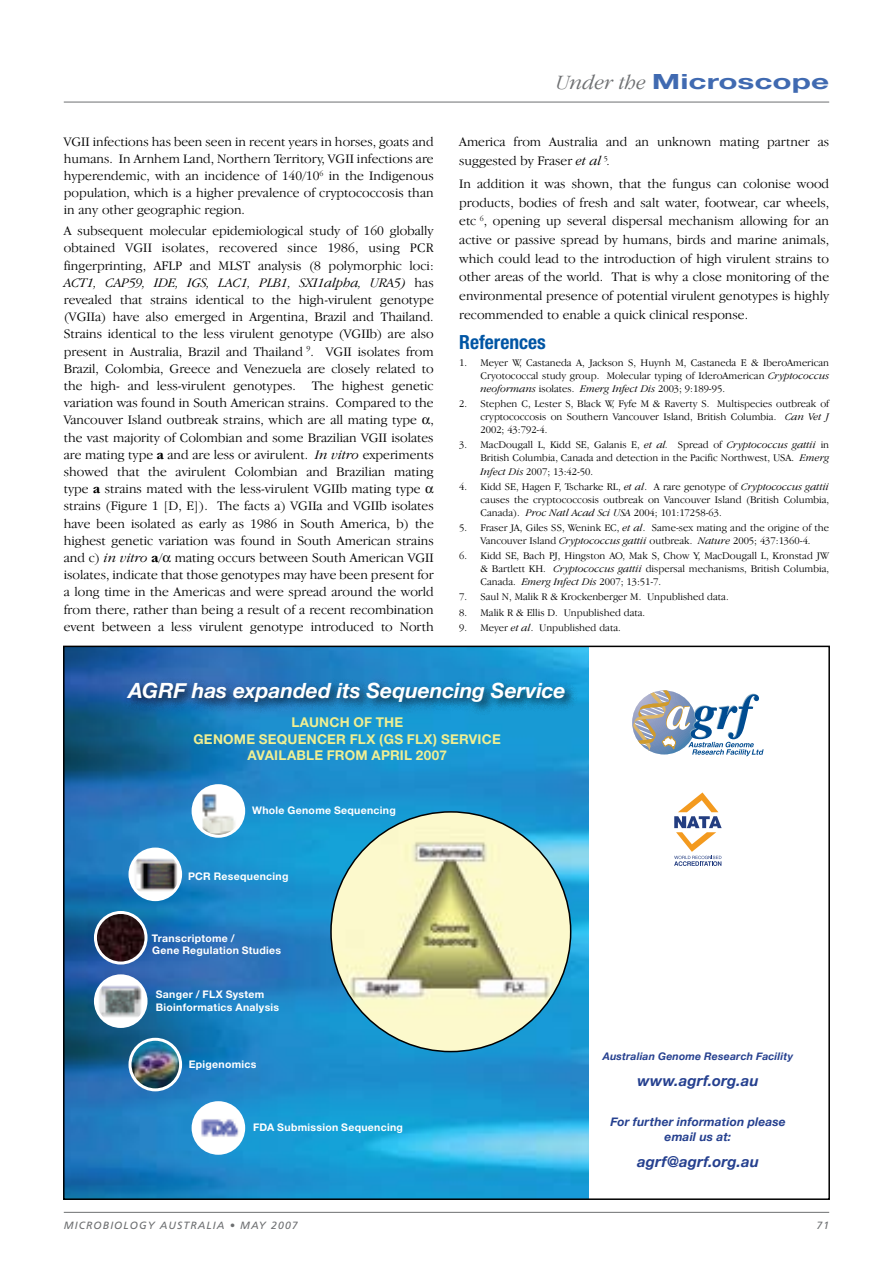
<style>
.page{position:relative;width:893px;height:1263px;background:#fff}
.page>*{position:absolute;margin:0;border:0;box-sizing:border-box;transform-origin:0 0}
.t1{font:italic 700 21px "Helvetica Neue";color:#fff}
.t2{font:700 21px "Helvetica Neue";color:#406ab1;scale:1.5 1}
.t3{font:700 condensed 19.5px "Helvetica Neue";color:#0055a4}
.t4{font:italic 700 15px "Helvetica Neue";letter-spacing:.01em;color:#25408f}
.t5{font:300 13.5px/17.2px "Garamond IT Cby BT";color:#000;text-align:justify}
.t6{font:700 13.5px/16.2px "Helvetica Neue";letter-spacing:.015em;color:#f0ef92;text-align:center}
.t7{font:italic 700 12px/14.4px "Helvetica Neue";letter-spacing:.01em;color:#25408f;text-align:center}
.t8{font:300 10.5px/13px "Garamond IT Cby BT";color:#000;text-align:justify}
.t9{font:700 10.5px/12.6px "Helvetica Neue";letter-spacing:.03em;color:#fff}
.t10{font:italic 700 10.5px "Helvetica Neue";letter-spacing:.02em;color:#25408f}
.t11{font:italic 10.5px "Frutiger";letter-spacing:.1em;color:#6d6f71}
.s1{font-style:italic}
.s2{font-weight:700}
.s3{font-family:"Garamond IT Cby BT";font-weight:300;font-style:italic;color:#6d6f71}
</style>
<div class="page">
<img style="left:66px;top:649px;width:522px;height:548px">
<img style="left:331px;top:812px;width:240px;height:239px;border-radius:120px">
<svg style="left:632px;top:690px;width:132px;height:66px"></svg>
<svg style="left:674px;top:792px;width:48px;height:74px"></svg>
<div style="left:130px;top:849px;width:51px;height:51px;background:#fff;border-radius:50%"></div>
<img style="left:131px;top:856px;width:49px;height:37px">
<div style="left:129px;top:847px;width:53px;height:54px;border:3px solid #fff;border-radius:50%"></div>
<div style="left:193px;top:1103px;width:51px;height:50px;background:#fff;border-radius:50%"></div>
<img style="left:193px;top:1112px;width:51px;height:33px">
<div style="left:192px;top:1101px;width:53px;height:54px;border:3px solid #fff;border-radius:50%"></div>
<div style="left:95px;top:976px;width:51px;height:50px;background:#fff;border-radius:50%"></div>
<img style="left:98px;top:985px;width:45px;height:33px">
<div style="left:94px;top:974px;width:54px;height:54px;border:3px solid #fff;border-radius:50%"></div>
<img style="left:195px;top:789px;width:47px;height:47px">
<div style="left:192px;top:784px;width:53px;height:54px;border:3px solid #fff;border-radius:50%"></div>
<img style="left:95px;top:912px;width:51px;height:51px;border-radius:25px">
<div style="left:94px;top:911px;width:54px;height:53px;border:3px solid #fff;border-radius:50%"></div>
<img style="left:130px;top:1039px;width:51px;height:50px">
<div style="left:129px;top:1038px;width:53px;height:53px;border:3px solid #fff;border-radius:50%"></div>
<div style="left:123px;top:677px;width:455px;height:39px;background:#000;opacity:.75"></div>
<hr style="left:64px;top:1212px;width:765px;height:1px;background:#6d6f71">
<hr style="left:64px;top:102px;width:765px;height:1px;background:#6d6f71">
<p class="t5" style="left:64px;top:133px;width:371px;line-height:16.8px">VGII infections has been seen in recent years in horses, goats and humans. In Arnhem Land, Northern Territory, VGII infections are hyperendemic, with an incidence of 140/10<sup>6</sup> in the Indigenous population, which is a higher prevalence of cryptococcosis than in any other geographic region.</p>
<p class="t5" style="left:64px;top:222px;width:371px;text-align:left">A subsequent molecular epidemiological study of 160 globally obtained VGII isolates, recovered since 1986, using PCR fingerprinting, AFLP and MLST analysis (8 polymorphic loci:<br><span class="s1">ACT1, CAP59, IDE, IGS, LAC1, PLB1, SXI1alpha, URA5)</span> has revealed that strains identical to the high-virulent genotype (VGIIa) have also emerged in Argentina, Brazil and Thailand.<br>Strains identical to the less virulent genotype (VGIIb) are also present in Australia, Brazil and Thailand <sup>9</sup>. VGII isolates from Brazil, Colombia, Greece and Venezuela are closely related to the high- and less-virulent genotypes. The highest genetic variation was found in South American strains. Compared to the Vancouver Island outbreak strains, which are all mating type , the vast majority of Colombian and some Brazilian VGII isolates are mating type <span class="s2">a</span> and are less or avirulent. <span class="s1">In vitro</span> experiments showed that the avirulent Colombian and Brazilian mating type <span class="s2">a</span> strains mated with the less-virulent VGIIb mating type strains (Figure 1 [D, E]). The facts a) VGIIa and VGIIb isolates have been isolated as early as 1986 in South America, b) the highest genetic variation was found in South American strains and c) <span class="s1">in vitro</span> <span class="s2">a</span>/ mating occurs between South American VGII isolates, indicate that those genotypes may have been present for a long time in the Americas and were spread around the world from there, rather than being a result of a recent recombination event between a less virulent genotype introduced to North</p>
<h1 class="t2" style="left:556px;top:68px;width:184px"><span class="s3">Under the</span> Microscope</h1>
<p class="t5" style="left:459px;top:133px;width:371px;line-height:18.6px">America from Australia and an unknown mating partner as suggested by Fraser <span class="s1">et al</span> <sup>5</sup><span class="s1">.</span></p>
<p class="t5" style="left:459px;top:174px;width:371px;line-height:18.6px">In addition it was shown, that the fungus can colonise wood products, bodies of fresh and salt water, footwear, car wheels, etc <sup>6</sup>, opening up several dispersal mechanism allowing for an active or passive spread by humans, birds and marine animals, which could lead to the introduction of high virulent strains to other areas of the world. That is why a close monitoring of the environmental presence of potential virulent genotypes is highly recommended to enable a quick clinical response.</p>
<h2 class="t3" style="left:459px;top:330px;width:88px">References</h2>
<p class="t8" style="left:480px;top:356px;width:350px;text-indent:-21px">1. Meyer W, Castaneda A, Jackson S, Huynh M, Castaneda E &amp; IberoAmerican Cryotococcal study group. Molecular typing of IderoAmerican <span class="s1">Cryptococcus neoformans</span> isolates. <span class="s1">Emerg Infect Dis</span> 2003; 9:189-95.</p>
<p class="t8" style="left:480px;top:397px;width:350px;text-indent:-21px">2. Stephen C, Lester S, Black W, Fyfe M &amp; Raverty S. Multispecies outbreak of cryptococcosis on Southern Vancouver Island, British Columbia. <span class="s1">Can Vet J </span>2002; 43:792-4.</p>
<p class="t8" style="left:480px;top:438px;width:350px;text-indent:-21px">3. MacDougall L, Kidd SE, Galanis E, <span class="s1">et al.</span> Spread of <span class="s1">Cryptococcus gattii</span> in British Columbia, Canada and detection in the Pacific Northwest, USA. <span class="s1">Emerg Infect Dis</span> 2007; 13:42-50.</p>
<p class="t8" style="left:480px;top:480px;width:350px;text-indent:-21px">4. Kidd SE, Hagen F, Tscharke RL, <span class="s1">et al</span>. A rare genotype of <span class="s1">Cryptococcus gattii </span>causes the cryptococcosis outbreak on Vancouver Island (British Columbia, Canada). <span class="s1">Proc Natl Acad Sci USA</span> 2004; 101:17258-63.</p>
<p class="t8" style="left:459px;top:521px;width:371px;text-align:center">5. Fraser JA, Giles SS, Wenink EC, <span class="s1">et al</span>. Same-sex mating and the origine of the<br>Vancouver Island <span class="s1">Cryptococcus gattii</span> outbreak. <span class="s1">Nature</span> 2005; 437:1360-4.</p>
<p class="t8" style="left:480px;top:549px;width:350px;text-indent:-21px">6. Kidd SE, Bach PJ, Hingston AO, Mak S, Chow Y, MacDougall L, Kronstad JW &amp; Bartlett KH. <span class="s1">Cryptococcus gattii</span> dispersal mechanisms, British Columbia, Canada. <span class="s1">Emerg Infect Dis</span> 2007; 13:51-7.</p>
<p class="t8" style="left:459px;top:590px;width:271px">7. Saul N, Malik R &amp; Krockenberger M. Unpublished data.</p>
<p class="t8" style="left:459px;top:606px;width:187px">8. Malik R &amp; Ellis D. Unpublished data.</p>
<p class="t8" style="left:459px;top:621px;width:163px">9. Meyer <span class="s1">et al</span>. Unpublished data.</p>
<h1 class="t1" style="left:128px;top:677px;width:439px">AGRF has expanded its Sequencing Service</h1>
<p class="t6" style="left:193px;top:714px;width:309px">LAUNCH OF THE<br>GENOME SEQUENCER FLX (GS FLX) SERVICE<br>AVAILABLE FROM APRIL 2007</p>
<p class="t9" style="left:252px;top:804px;width:145px">Whole Genome Sequencing</p>
<p class="t9" style="left:188px;top:870px;width:102px">PCR Resequencing</p>
<p class="t9" style="left:152px;top:931px;width:131px">Transcriptome /<br>Gene Regulation Studies</p>
<p class="t9" style="left:156px;top:988px;width:125px">Sanger / FLX System<br>Bioinformatics Analysis</p>
<p class="t9" style="left:189px;top:1058px;width:69px">Epigenomics</p>
<p class="t9" style="left:253px;top:1120px;width:151px">FDA Submission Sequencing</p>
<p class="t10" style="left:603px;top:1049px;width:192px">Australian Genome Research Facility</p>
<p class="t4" style="left:638px;top:1072px;width:123px">www.agrf.org.au</p>
<p class="t7" style="left:610px;top:1114px;width:177px">For further information please email us at:</p>
<p class="t4" style="left:637px;top:1152px;width:123px">agrf@agrf.org.au</p>
<p class="t11" style="left:64px;top:1219px;width:235px">MICROBIOLOGY AUSTRALIA • MAY 2007</p>
<p class="t11" style="left:816px;top:1219px;width:14px">71</p>
</div>
